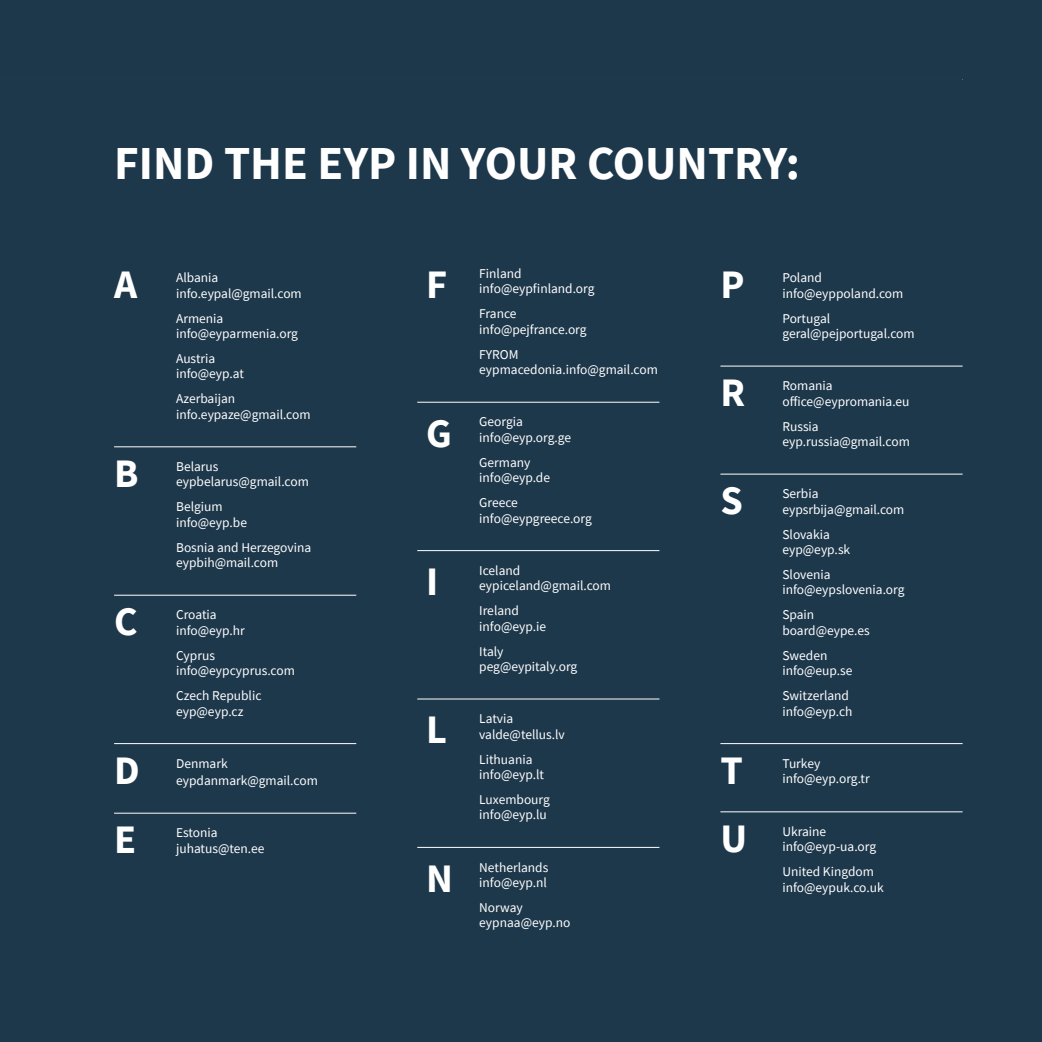
<style>
.page{position:relative;width:1042px;height:1042px;background:#1e384b}
.page>*{position:absolute;margin:0;border:0;box-sizing:border-box;transform-origin:0 0}
.t1{font:700 47.25px "Source Sans Pro";color:#fff}
.t2{font:700 40.43px "Source Sans Pro";color:#fff}
.t3{font:13.47px/15.4px "Source Sans Pro";color:#fff}
</style>
<div class="page">
<hr style="left:114px;top:446px;width:242px;height:1px;background:#fff">
<hr style="left:114px;top:595px;width:242px;height:1px;background:#fff">
<hr style="left:114px;top:743px;width:242px;height:1px;background:#fff">
<hr style="left:114px;top:813px;width:242px;height:1px;background:#fff">
<hr style="left:417px;top:550px;width:242px;height:1px;background:#fff">
<hr style="left:417px;top:402px;width:242px;height:1px;background:#fff">
<hr style="left:417px;top:699px;width:242px;height:1px;background:#fff">
<hr style="left:417px;top:847px;width:242px;height:1px;background:#fff">
<hr style="left:720px;top:474px;width:242px;height:1px;background:#fff">
<hr style="left:720px;top:743px;width:242px;height:1px;background:#fff">
<hr style="left:720px;top:366px;width:242px;height:1px;background:#fff">
<hr style="left:720px;top:811px;width:242px;height:1px;background:#fff">
<h1 class="t1" style="left:114px;top:132px;width:687px">FIND THE EYP IN YOUR COUNTRY:</h1>
<h2 class="t2" style="left:114px;top:257px;width:25px">A</h2>
<p class="t3" style="left:176px;top:270px;width:127px">Albania info.eypal@gmail.com</p>
<p class="t3" style="left:176px;top:310px;width:123px">Armenia info@eyparmenia.org</p>
<p class="t3" style="left:176px;top:351px;width:69px">Austria info@eyp.at</p>
<p class="t3" style="left:176px;top:391px;width:136px">Azerbaijan info.eypaze@gmail.com</p>
<h2 class="t2" style="left:114px;top:446px;width:26px">B</h2>
<p class="t3" style="left:176px;top:459px;width:134px">Belarus eypbelarus@gmail.com</p>
<p class="t3" style="left:176px;top:499px;width:72px">Belgium info@eyp.be</p>
<p class="t3" style="left:176px;top:539px;width:137px">Bosnia and Herzegovina eypbih@mail.com</p>
<h2 class="t2" style="left:114px;top:594px;width:22px">C</h2>
<p class="t3" style="left:176px;top:607px;width:70px">Croatia info@eyp.hr</p>
<p class="t3" style="left:176px;top:647px;width:120px">Cyprus info@eypcyprus.com</p>
<p class="t3" style="left:176px;top:688px;width:87px">Czech Republic eyp@eyp.cz</p>
<h2 class="t2" style="left:114px;top:743px;width:22px">D</h2>
<p class="t3" style="left:176px;top:754px;width:143px;line-height:17.3px">Denmark eypdanmark@gmail.com</p>
<h2 class="t2" style="left:114px;top:812px;width:24px">E</h2>
<p class="t3" style="left:176px;top:825px;width:90px">Estonia juhatus@ten.ee</p>
<h2 class="t2" style="left:426px;top:257px;width:23px">F</h2>
<p class="t3" style="left:479px;top:266px;width:117px">Finland info@eypfinland.org</p>
<p class="t3" style="left:479px;top:306px;width:109px">France info@pejfrance.org</p>
<p class="t3" style="left:479px;top:346px;width:180px">Fyrom eypmacedonia.info@gmail.com</p>
<h2 class="t2" style="left:720px;top:257px;width:26px">P</h2>
<p class="t3" style="left:782px;top:270px;width:122px">Poland info@eyppoland.com</p>
<p class="t3" style="left:782px;top:310px;width:134px">Portugal geral@pejportugal.com</p>
<h2 class="t2" style="left:426px;top:406px;width:23px">G</h2>
<p class="t3" style="left:479px;top:414px;width:93px">Georgia info@eyp.org.ge</p>
<p class="t3" style="left:479px;top:454px;width:72px">Germany info@eyp.de</p>
<p class="t3" style="left:479px;top:495px;width:114px">Greece info@eypgreece.org</p>
<h2 class="t2" style="left:426px;top:554px;width:7px">I</h2>
<p class="t3" style="left:479px;top:562px;width:133px">Iceland eypiceland@gmail.com</p>
<p class="t3" style="left:479px;top:603px;width:68px">Ireland info@eyp.ie</p>
<p class="t3" style="left:479px;top:643px;width:100px">Italy peg@eypitaly.org</p>
<h2 class="t2" style="left:426px;top:702px;width:22px">L</h2>
<h2 class="t2" style="left:426px;top:851px;width:22px">N</h2>
<p class="t3" style="left:479px;top:711px;width:87px">Latvia valde@tellus.lv</p>
<p class="t3" style="left:479px;top:751px;width:66px">Lithuania info@eyp.lt</p>
<p class="t3" style="left:479px;top:792px;width:72px">Luxembourg info@eyp.lu</p>
<p class="t3" style="left:479px;top:859px;width:71px">Netherlands info@eyp.nl</p>
<p class="t3" style="left:479px;top:900px;width:93px">Norway eypnaa@eyp.no</p>
<h2 class="t2" style="left:720px;top:365px;width:22px">R</h2>
<p class="t3" style="left:782px;top:378px;width:129px">Romania office@eypromania.eu</p>
<p class="t3" style="left:782px;top:418px;width:129px">Russia eyp.russia@gmail.com</p>
<h2 class="t2" style="left:720px;top:473px;width:21px">S</h2>
<p class="t3" style="left:782px;top:486px;width:123px">Serbia eypsrbija@gmail.com</p>
<p class="t3" style="left:782px;top:526px;width:69px">Slovakia eyp@eyp.sk</p>
<p class="t3" style="left:782px;top:567px;width:124px">Slovenia info@eypslovenia.org</p>
<p class="t3" style="left:782px;top:607px;width:89px">Spain board@eype.es</p>
<p class="t3" style="left:782px;top:647px;width:72px">Sweden info@eup.se</p>
<p class="t3" style="left:782px;top:688px;width:72px">Switzerland info@eyp.ch</p>
<h2 class="t2" style="left:720px;top:743px;width:22px">T</h2>
<p class="t3" style="left:782px;top:755px;width:89px">Turkey info@eyp.org.tr</p>
<h2 class="t2" style="left:720px;top:811px;width:22px">U</h2>
<p class="t3" style="left:782px;top:824px;width:95px">Ukraine info@eyp-ua.org</p>
<p class="t3" style="left:782px;top:864px;width:103px">United Kingdom info@eypuk.co.uk</p>
</div>
